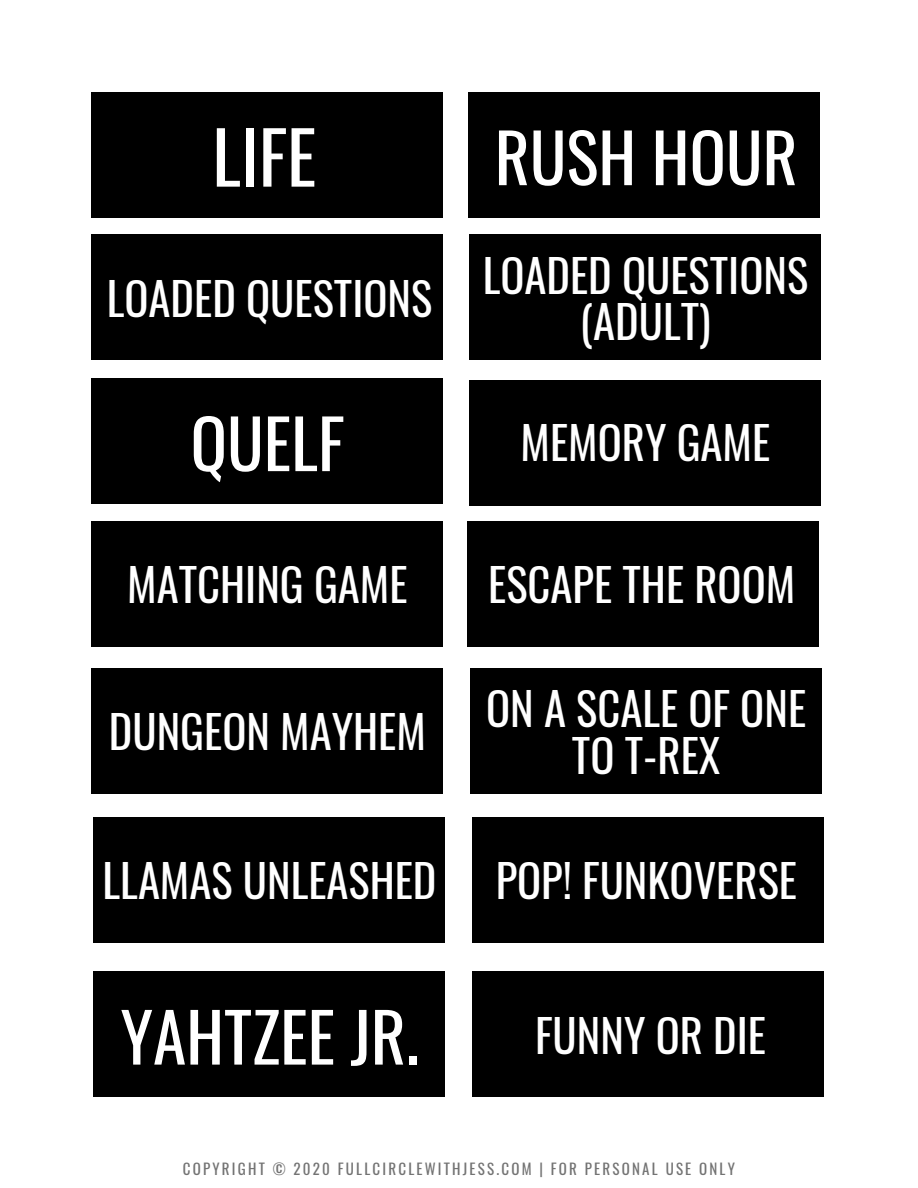
<style>
.page{position:relative;width:918px;height:1188px;background:#fff}
.page>*{position:absolute;margin:0;border:0;box-sizing:border-box;transform-origin:0 0}
.t1{font:72.15px "Oswald";color:#fff}
.t2{font:67.5px "Oswald";color:#fff}
.t3{font:44.7px/46.2px "Oswald";color:#fff;text-align:center}
.t4{font:15px "Oswald";letter-spacing:.145em;color:#737373}
</style>
<div class="page">
<div style="left:92px;top:92px;width:351px;height:126px;background:#000"></div>
<div style="left:469px;top:92px;width:351px;height:126px;background:#000"></div>
<div style="left:92px;top:235px;width:351px;height:125px;background:#000"></div>
<div style="left:470px;top:235px;width:351px;height:125px;background:#000"></div>
<div style="left:92px;top:379px;width:351px;height:125px;background:#000"></div>
<div style="left:470px;top:381px;width:351px;height:125px;background:#000"></div>
<div style="left:92px;top:521px;width:351px;height:125px;background:#000"></div>
<div style="left:468px;top:521px;width:351px;height:125px;background:#000"></div>
<div style="left:92px;top:668px;width:351px;height:125px;background:#000"></div>
<div style="left:471px;top:668px;width:351px;height:125px;background:#000"></div>
<div style="left:94px;top:817px;width:351px;height:126px;background:#000"></div>
<div style="left:473px;top:817px;width:351px;height:126px;background:#000"></div>
<div style="left:94px;top:971px;width:351px;height:125px;background:#000"></div>
<div style="left:473px;top:971px;width:351px;height:125px;background:#000"></div>
<h1 class="t1" style="left:212px;top:101px;width:106px">LIFE</h1>
<h2 class="t2" style="left:495px;top:105px;width:304px">RUSH HOUR</h2>
<p class="t3" style="left:107px;top:274px;width:327px">LOADED QUESTIONS</p>
<h2 class="t2" style="left:191px;top:391px;width:155px">QUELF</h2>
<p class="t3" style="left:483px;top:250px;width:327px">LOADED QUESTIONS (ADULT)</p>
<p class="t3" style="left:521px;top:418px;width:251px">MEMORY GAME</p>
<p class="t3" style="left:127px;top:560px;width:282px">MATCHING GAME</p>
<p class="t3" style="left:488px;top:560px;width:308px">ESCAPE THE ROOM</p>
<p class="t3" style="left:109px;top:707px;width:319px">DUNGEON MAYHEM</p>
<p class="t3" style="left:486px;top:683px;width:322px;line-height:47.2px">ON A SCALE OF ONE<br>TO T-REX</p>
<p class="t3" style="left:103px;top:856px;width:336px">LLAMAS UNLEASHED</p>
<p class="t3" style="left:496px;top:856px;width:303px">POP! FUNKOVERSE</p>
<h2 class="t2" style="left:121px;top:984px;width:300px">YAHTZEE JR.</h2>
<p class="t3" style="left:535px;top:1010px;width:233px">FUNNY OR DIE</p>
<p class="t4" style="left:183px;top:1157px;width:554px">COPYRIGHT © 2020 FULLCIRCLEWITHJESS.COM | FOR PERSONAL USE ONLY</p>
</div>
